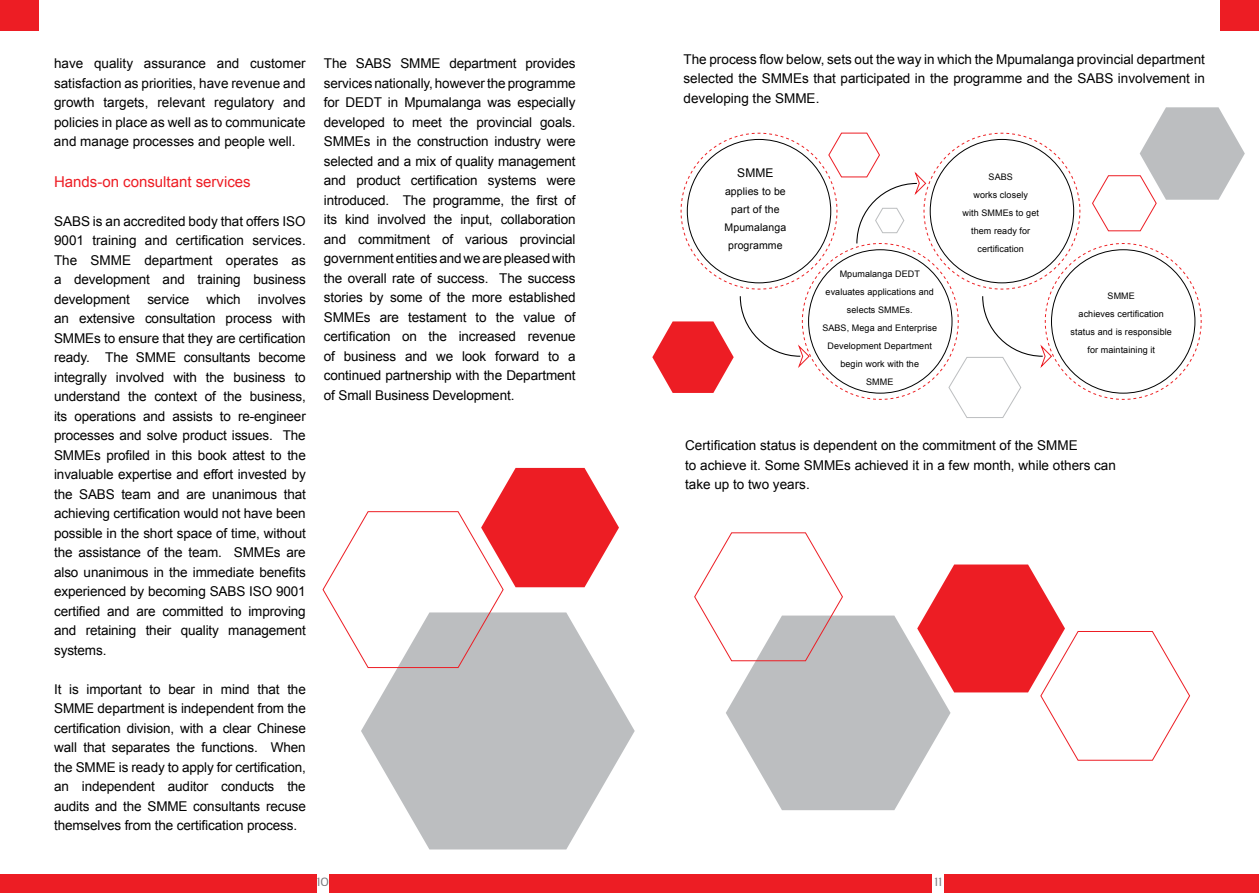
<style>
.page{position:relative;width:1259px;height:893px;background:#fff}
.page>*{position:absolute;margin:0;border:0;box-sizing:border-box;transform-origin:0 0}
.t1{font:15px "Arial";color:#ed1d24}
.t2{font:13.5px/19.5px "Arial";color:#000;text-align:justify}
.t3{font:12px "Sansation";color:#797a7d}
.t4{font:12px "Arial";color:#000}
.t5{font:10.5px/18px "Arial";letter-spacing:.01em;color:#000;text-align:center}
.t6{font:9px/18px "Arial";letter-spacing:.01em;color:#000;text-align:center}
</style>
<div class="page">
<div style="left:0;top:874px;width:1259px;height:19px;background:#ed1d24"></div>
<div style="left:932px;top:871px;width:12px;height:22px;background:#fff"></div>
<div style="left:0;top:0;width:39px;height:31px;background:#ed1d24"></div>
<div style="left:1220px;top:0;width:39px;height:31px;background:#ed1d24"></div>
<div style="left:317px;top:871px;width:11px;height:22px;background:#fff"></div>
<svg style="left:361px;top:668px;width:274px;height:181px;fill:#bcbec0"></svg>
<svg style="left:323px;top:468px;width:296px;height:200px"></svg>
<svg style="left:694px;top:532px;width:496px;height:278px"></svg>
<svg style="left:652px;top:107px;width:592px;height:311px"></svg>
<p class="t2" style="left:54px;top:54px;width:253px">have quality assurance and customer satisfaction as priorities, have revenue and growth targets, relevant regulatory and policies in place as well as to communicate and manage processes and people well.</p>
<p class="t1" style="left:54px;top:172px;width:198px">Hands-on consultant services</p>
<p class="t2" style="left:54px;top:211px;width:253px">SABS is an accredited body that offers ISO 9001 training and certification services.<br>The SMME department operates as a development and training business development</p>
<p class="t2" style="left:54px;top:289px;width:253px;text-indent:204px">involves an extensive consultation process with SMMEs to ensure that they are certification ready. The SMME consultants become integrally involved with the business to understand the context of the business, its operations and assists to re-engineer processes and solve product issues. The SMMEs profiled in this book attest to the invaluable expertise and effort invested by the SABS team and are unanimous that achieving certification would not have been possible in the short space of time, without the assistance of the team. SMMEs are also unanimous in the immediate benefits experienced by becoming SABS ISO 9001 certified and are committed to improving and retaining their quality management systems.</p>
<p class="t2" style="left:54px;top:679px;width:253px">It is important to bear in mind that the SMME department is independent from the certification division, with a clear Chinese wall that separates the functions. When the SMME is ready to apply for certification, an independent auditor conducts the audits and the SMME consultants recuse themselves from the certification process.</p>
<p class="t2" style="left:147px;top:289px;width:43px">service</p>
<p class="t2" style="left:207px;top:289px;width:35px">which</p>
<p class="t2" style="left:324px;top:54px;width:253px">The SABS SMME department provides services nationally, however the programme for DEDT in Mpumalanga was especially developed to meet the provincial goals.<br>SMMEs in the construction industry were selected and a mix of quality management and product certification systems were introduced. The programme, the first of its kind involved the input, collaboration and commitment of various provincial governmententitiesandwearepleasedwith the overall rate of success. The success stories by some of the more established SMMEs are testament to the value of certification on the increased revenue of business and we look forward to a continued partnership with the Department of Small Business Development.</p>
<p class="t2" style="left:683px;top:49px;width:523px">The process flow below, sets out the way in which the Mpumalanga provincial department selected the SMMEs that participated in the programme and the SABS involvement in developing the SMME.</p>
<p class="t4" style="left:737px;top:165px;width:38px">SMME</p>
<p class="t5" style="left:724px;top:182px;width:63px">applies to be part of the<br>Mpumalanga programme</p>
<p class="t6" style="left:962px;top:168px;width:78px">SABS<br>works closely<br>with SMMEs to get them ready for certification</p>
<p class="t6" style="left:822px;top:265px;width:116px">Mpumalanga DEDT evaluates applications and selects SMMEs.<br>SABS, Mega and Enterprise<br>Development Department begin work with the<br>SMME</p>
<p class="t6" style="left:1070px;top:287px;width:103px">SMME<br>achieves certification status and is responsible for maintaining it</p>
<p class="t2" style="left:685px;top:436px;width:432px;text-align:left">Certification status is dependent on the commitment of the SMME<br>to achieve it. Some SMMEs achieved it in a few month, while others can take up to two years.</p>
<p class="t3" style="left:317px;top:875px;width:14px">10</p>
<p class="t3" style="left:934px;top:875px;width:9px">11</p>
</div>
